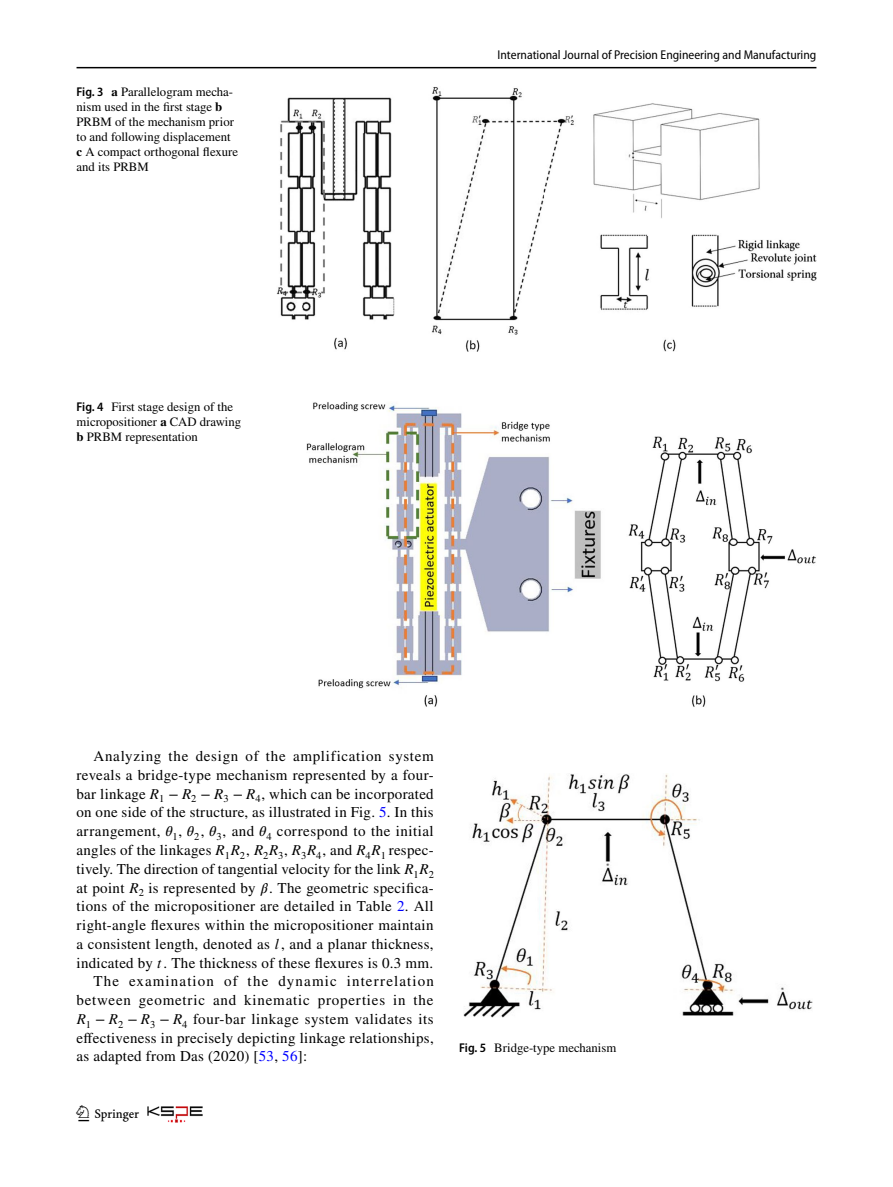
<style>
.page{position:relative;width:893px;height:1187px;background:#fff}
.page>*{position:absolute;margin:0;border:0;box-sizing:border-box;transform-origin:0 0}
.t1{font:22.5px "Springnew Regular 2";color:#000}
.t2{font:15px "STIX";letter-spacing:.02em;color:#000}
.t3{font:15px "STIX";letter-spacing:.055em;color:#000}
.t4{font:15px "STIX";letter-spacing:.05em;color:#000}
.t5{font:15px "STIX";letter-spacing:.075em;color:#000}
.t6{font:12.75px/15px "STIX";color:#000}
.t7{font:semi-condensed 12.75px "Myriad Pro";color:#000}
.s1{font-family:"Myriad Pro";font-weight:600;font-stretch:semi-condensed}
.s2{font-weight:700}
.s3{font-family:"STIX General Italic 9"}
.s4{font-family:"STIX Math Regular 6"}
.s5{color:#00f}
.s6{font-family:"STIX Math Italic 11"}
.s7{font-family:"STIX Math Italic 12"}
.s8{font-family:"STIX Math Italic 13"}
.s9{font-family:"STIX Math Italic 9"}
.s10{font-family:"STIX General Italic 5"}
.s11{font-family:"STIX General Italic 6"}
.s12{font-family:"STIX General Italic 7"}
.s13{font-family:"STIX General Italic 8"}
.s14{font-family:"STIX General Italic 10"}
.s15{font-family:"STIX General Italic 11"}
.s16{font-family:"STIX Math Italic 10"}
.s17{font-family:"STIX General Italic 12"}
.s18{font-family:"STIX General Italic 13"}
.s19{font-family:"STIX General Italic 14"}
.s20{font-family:"STIX Math Regular 5"}
</style>
<div class="page">
<hr style="left:77px;top:67px;width:739px;height:1px;background:#000">
<img style="left:148px;top:1106px;width:54px;height:16px">
<img style="left:276px;top:87px;width:540px;height:265px">
<img style="left:306px;top:402px;width:510px;height:305px">
<img style="left:463px;top:774px;width:349px;height:243px">
<p class="t6" style="left:77px;top:85px;width:163px"><span class="s1">Fig. 3</span> <span class="s2">a</span> Parallelogram mecha&shy;nism used in the first stage <span class="s2">b<br></span>PRBM of the mechanism prior to and following displacement <span class="s2">c</span> A compact orthogonal flexure and its PRBM</p>
<p class="t6" style="left:77px;top:400px;width:166px"><span class="s1">Fig. 4</span> First stage design of the micropositioner <span class="s2">a</span> CAD drawing <span class="s2">b</span> PRBM representation</p>
<p class="t7" style="left:498px;top:48px;width:320px">International Journal of Precision Engineering and Manufacturing</p>
<p class="t4" style="left:94px;top:745px;width:342px">Analyzing the design of the amplification system</p>
<p class="t2" style="left:77px;top:764px;width:359px">reveals a bridge-type mechanism represented by a four-</p>
<p class="t2" style="left:77px;top:783px;width:359px">bar linkage <span class="s3">R</span><sub>1</sub> <span class="s4">−</span> <span class="s3">R</span><sub>2</sub> <span class="s4">−</span> <span class="s3">R</span><sub>3</sub> <span class="s4">−</span> <span class="s3">R</span><sub>4</sub>, which can be incorporated</p>
<p class="t2" style="left:77px;top:802px;width:359px">on one side of the structure, as illustrated in Fig. <span class="s5">5</span>. In this</p>
<p class="t2" style="left:77px;top:820px;width:359px">arrangement, <span class="s6">𝜃</span><sub>1</sub>, <span class="s7">𝜃</span><sub>2</sub>, <span class="s8">𝜃</span><sub>3</sub>, and <span class="s9">𝜃</span><sub>4</sub> correspond to the initial</p>
<p class="t2" style="left:77px;top:839px;width:359px">angles of the linkages <span class="s10">R</span><sub>1</sub><span class="s10">R</span><sub>2</sub>, <span class="s11">R</span><sub>2</sub><span class="s11">R</span><sub>3</sub>, <span class="s12">R</span><sub>3</sub><span class="s12">R</span><sub>4</sub>, and <span class="s13">R</span><sub>4</sub><span class="s13">R</span><sub>1</sub> respec-</p>
<p class="t2" style="left:77px;top:858px;width:359px">tively. The direction of tangential velocity for the link <span class="s14">R</span><sub>1</sub><span class="s14">R</span><sub>2</sub></p>
<p class="t2" style="left:77px;top:877px;width:359px">at point <span class="s15">R</span><sub>2</sub> is represented by <span class="s16">𝛽</span>. The geometric specifica-</p>
<p class="t2" style="left:77px;top:895px;width:359px">tions of the micropositioner are detailed in Table <span class="s5">2</span>. All</p>
<p class="t2" style="left:77px;top:914px;width:358px">right-angle flexures within the micropositioner maintain</p>
<p class="t2" style="left:77px;top:933px;width:359px">a consistent length, denoted as <span class="s17">l</span>, and a planar thickness,</p>
<p class="t2" style="left:77px;top:952px;width:358px">indicated by <span class="s18">t</span> . The thickness of these flexures is 0.3 mm.</p>
<p class="t5" style="left:94px;top:970px;width:342px">The examination of the dynamic interrelation</p>
<p class="t3" style="left:77px;top:989px;width:358px">between geometric and kinematic properties in the</p>
<p class="t2" style="left:77px;top:1008px;width:358px"><span class="s19">R</span><sub>1</sub> <span class="s20">−</span> <span class="s19">R</span><sub>2</sub> <span class="s20">−</span> <span class="s19">R</span><sub>3</sub> <span class="s20">−</span> <span class="s19">R</span><sub>4</sub> four-bar linkage system validates its</p>
<p class="t2" style="left:77px;top:1027px;width:359px">effectiveness in precisely depicting linkage relationships,</p>
<p class="t2" style="left:77px;top:1045px;width:232px">as adapted from Das (2020) [<span class="s5">53</span>, <span class="s5">56</span>]:</p>
<h1 class="t1" style="left:79px;top:1096px;width:62px">1 3</h1>
<p class="t6" style="left:459px;top:1041px;width:159px"><span class="s1">Fig. 5</span> Bridge-type mechanism</p>
</div>
